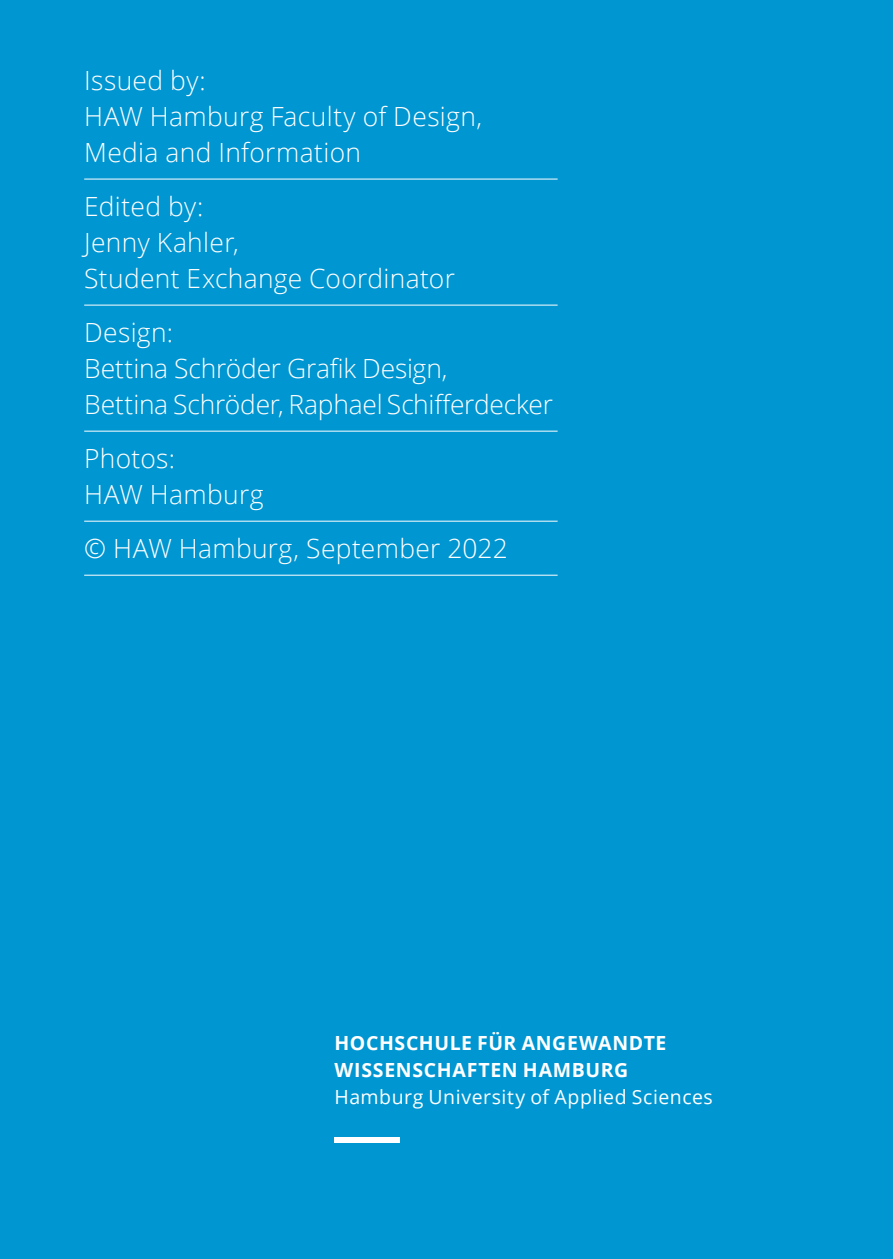
<style>
.page{position:relative;width:893px;height:1259px;background:#0096d2}
.page>*{position:absolute;margin:0;border:0;box-sizing:border-box;transform-origin:0 0}
.Fließtext{font:300 26.4px/36px "Open Sans";letter-spacing:.01em;color:#fff}
.Fließtext-2{font:300 26.4px/36px "Open Sans";letter-spacing:-.01em;color:#fff}
.Fließtext-3{font:700 19.5px "Open Sans";letter-spacing:.035em;color:#fff}
.Fließtext-4{font:19.5px "Open Sans";letter-spacing:.025em;color:#fff}
</style>
<div class="page">
<div style="left:334px;top:1137px;width:66px;height:6px;background:#fff"></div>
<hr style="left:84px;top:178px;width:474px;height:2px;background:#fff">
<hr style="left:84px;top:304px;width:474px;height:2px;background:#fff">
<hr style="left:84px;top:430px;width:474px;height:2px;background:#fff">
<hr style="left:84px;top:520px;width:474px;height:2px;background:#fff">
<hr style="left:84px;top:574px;width:474px;height:2px;background:#fff">
<p class="Fließtext" style="left:84px;top:62px;width:123px">Issued by:</p>
<p class="Fließtext" style="left:84px;top:98px;width:399px">HAW Hamburg Faculty of Design,<br>Media and Information</p>
<p class="Fließtext" style="left:84px;top:188px;width:121px">Edited by:</p>
<p class="Fließtext" style="left:84px;top:224px;width:156px">Jenny Kahler,</p>
<p class="Fließtext" style="left:84px;top:260px;width:372px">Student Exchange Coordinator</p>
<p class="Fließtext" style="left:84px;top:314px;width:90px">Design:</p>
<p class="Fließtext-2" style="left:84px;top:350px;width:470px">Bettina Schröder Grafik Design,<br>Bettina Schröder, Raphael Schifferdecker</p>
<p class="Fließtext" style="left:84px;top:440px;width:92px">Photos:</p>
<p class="Fließtext" style="left:84px;top:476px;width:181px">HAW Hamburg</p>
<p class="Fließtext" style="left:84px;top:530px;width:425px">© HAW Hamburg, September 2022</p>
<p class="Fließtext-3" style="left:334px;top:1029px;width:333px">HOCHSCHULE FÜR ANGEWANDTE</p>
<p class="Fließtext-3" style="left:334px;top:1056px;width:295px">WISSENSCHAFTEN HAMBURG</p>
<p class="Fließtext-4" style="left:334px;top:1083px;width:380px">Hamburg University of Applied Sciences</p>
</div>
